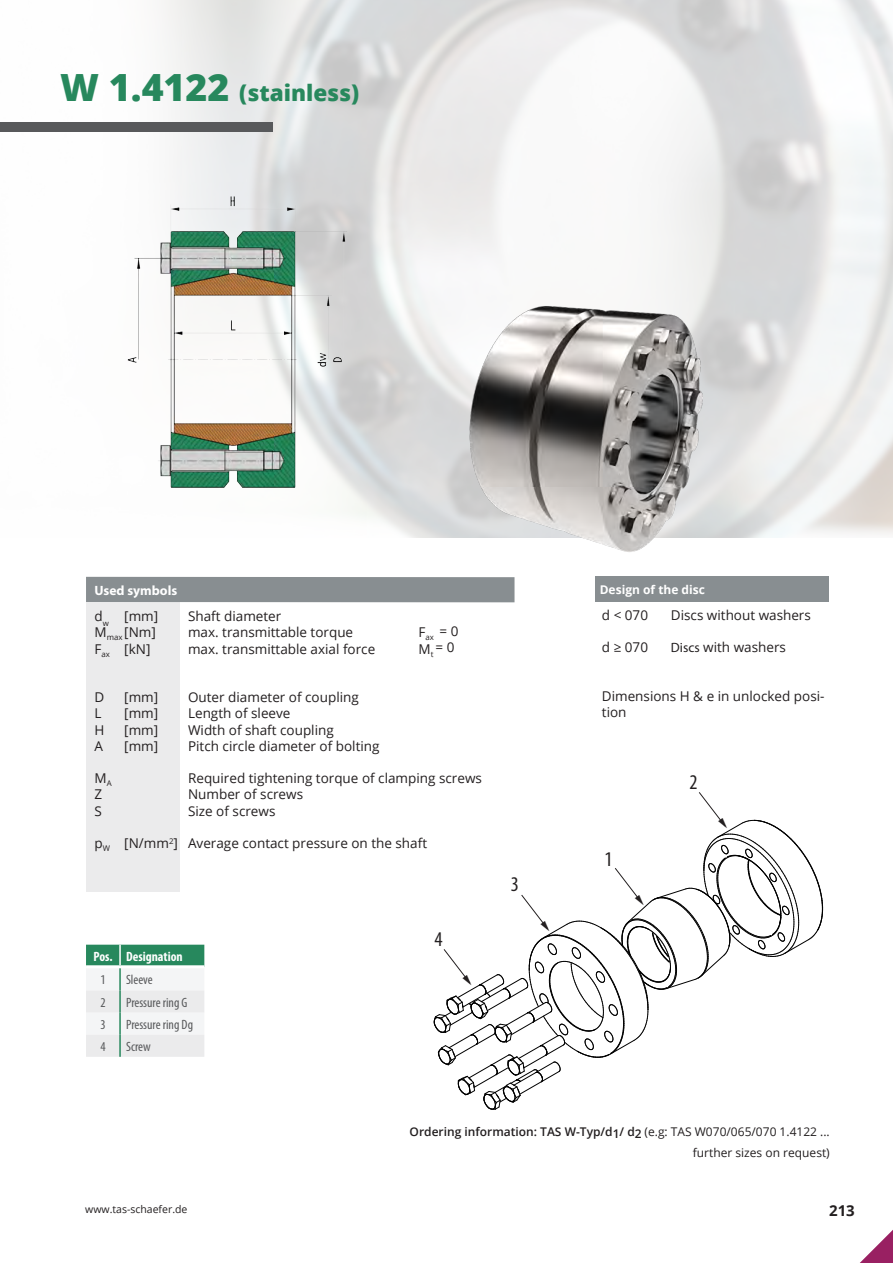
<style>
.page{position:relative;width:893px;height:1263px;background:#fff}
.page>*{position:absolute;margin:0;border:0;box-sizing:border-box;transform-origin:0 0}
.t1{font:800 22.5px "Open Sans";color:#27885d}
.t2{font:condensed 21px "Myriad Pro";color:#231f20}
.t3{font:700 15px "Open Sans";color:#231f20}
.t4{font:13.5px/16.2px "Open Sans";color:#231f20}
.t5{font:condensed 13.5px "Myriad Pro";color:#57585a}
.t6{font:700 condensed 13.5px "Myriad Pro";color:#fff}
.t7{font:700 13.5px "Myriad Pro";color:#fff}
.t8{font:12px/21px "Open Sans";color:#231f20;text-align:right}
.t9{font:700 12px "Open Sans";color:#fff}
.t10{font:10.5px "Open Sans";color:#231f20}
.s1{font-size:37.5px}
.s2{font-family:"Myriad Pro"}
.s3{font-weight:600}
</style>
<div class="page">
<img style="left:0;top:0;width:893px;height:538px">
<div style="left:0;top:122px;width:272px;height:9px;background:#58595b"></div>
<img style="left:90px;top:170px;width:298px;height:335px">
<img style="left:419px;top:302px;width:352px;height:250px">
<div style="left:86px;top:602px;width:94px;height:289px;background:#ebebec"></div>
<div style="left:86px;top:577px;width:428px;height:25px;background:#888e91"></div>
<svg style="left:86px;top:945px;width:118px;height:112px"></svg>
<hr style="left:119px;top:945px;width:2px;height:20px;background:#fff">
<hr style="left:86px;top:965px;width:34px;height:3px;background:#fff">
<hr style="left:120px;top:965px;width:84px;height:3px;background:#fff">
<hr style="left:119px;top:968px;width:2px;height:22px;background:#27885d">
<hr style="left:119px;top:990px;width:2px;height:22px;background:#27885d">
<hr style="left:119px;top:1012px;width:2px;height:23px;background:#27885d">
<hr style="left:119px;top:1035px;width:2px;height:22px;background:#27885d">
<div style="left:595px;top:576px;width:234px;height:26px;background:#888e91"></div>
<svg style="left:860px;top:1230px;width:33px;height:33px"></svg>
<svg style="left:434px;top:792px;width:389px;height:318px"></svg>
<p class="t1" style="left:60px;top:76px;width:301px"><span class="s1">W 1.4122</span> (stainless)</p>
<p class="t7" style="left:95px;top:581px;width:84px">Used symbols</p>
<p class="t4" style="left:95px;top:608px;width:65px">d<sub>w</sub> [mm]</p>
<p class="t4" style="left:188px;top:608px;width:95px">Shaft diameter</p>
<p class="t4" style="left:95px;top:624px;width:63px">M<sub>max</sub> [Nm]</p>
<p class="t4" style="left:188px;top:624px;width:167px">max. transmittable torque</p>
<p class="t4" style="left:419px;top:622px;width:41px">F<sub>ax</sub> = 0</p>
<p class="t4" style="left:95px;top:640px;width:57px">F<sub>ax</sub> [kN]</p>
<p class="t4" style="left:188px;top:640px;width:189px">max. transmittable axial force</p>
<p class="t4" style="left:419px;top:639px;width:37px">M<sub>t</sub> = 0</p>
<p class="t4" style="left:95px;top:689px;width:11px">D</p>
<p class="t4" style="left:124px;top:689px;width:35px">[mm]</p>
<p class="t4" style="left:188px;top:689px;width:172px">Outer diameter of coupling</p>
<p class="t4" style="left:95px;top:705px;width:9px">L</p>
<p class="t4" style="left:124px;top:705px;width:35px">[mm]</p>
<p class="t4" style="left:188px;top:705px;width:104px">Length of sleeve</p>
<p class="t4" style="left:95px;top:721px;width:11px">H</p>
<p class="t4" style="left:124px;top:721px;width:35px">[mm]</p>
<p class="t4" style="left:188px;top:721px;width:147px">Width of shaft coupling</p>
<p class="t4" style="left:95px;top:737px;width:10px">A</p>
<p class="t4" style="left:124px;top:737px;width:35px">[mm]</p>
<p class="t4" style="left:188px;top:737px;width:193px">Pitch circle diameter of bolting</p>
<p class="t4" style="left:95px;top:770px;width:19px">M<sub>A</sub></p>
<p class="t4" style="left:188px;top:770px;width:295px">Required tightening torque of clamping screws</p>
<p class="t4" style="left:95px;top:786px;width:9px">Z</p>
<p class="t4" style="left:188px;top:786px;width:117px">Number of screws</p>
<p class="t4" style="left:95px;top:802px;width:9px">S</p>
<p class="t4" style="left:188px;top:802px;width:89px">Size of screws</p>
<p class="t4" style="left:95px;top:835px;width:334px">p<sub>W</sub> [N/mm<sup>2</sup>] Average contact pressure on the shaft</p>
<p class="t6" style="left:93px;top:948px;width:21px">Pos.</p>
<p class="t6" style="left:126px;top:948px;width:58px">Designation</p>
<p class="t5" style="left:100px;top:972px;width:7px">1</p>
<p class="t5" style="left:126px;top:972px;width:28px">Sleeve</p>
<p class="t5" style="left:100px;top:994px;width:7px">2</p>
<p class="t5" style="left:126px;top:994px;width:63px">Pressure ring G</p>
<p class="t5" style="left:100px;top:1016px;width:7px">3</p>
<p class="t5" style="left:126px;top:1016px;width:69px">Pressure ring Dg</p>
<p class="t5" style="left:100px;top:1038px;width:7px">4</p>
<p class="t5" style="left:126px;top:1038px;width:26px">Screw</p>
<h2 class="t2" style="left:434px;top:927px;width:10px">4</h2>
<p class="t2" style="left:511px;top:871px;width:10px">3</p>
<p class="t9" style="left:600px;top:581px;width:107px">Design of the disc</p>
<p class="t4" style="left:602px;top:607px;width:48px">d &lt; 070</p>
<p class="t4" style="left:671px;top:607px;width:142px">Discs without washers</p>
<p class="t4" style="left:602px;top:639px;width:48px">d ≥ 070</p>
<p class="t4" style="left:671px;top:639px;width:117px"><span class="s2">Discs</span> with washers</p>
<p class="t4" style="left:602px;top:688px;width:224px">Dimensions H &amp; e in unlocked posi&shy;tion</p>
<h2 class="t2" style="left:604px;top:846px;width:10px">1</h2>
<p class="t2" style="left:689px;top:769px;width:10px">2</p>
<p class="t8" style="left:410px;top:1121px;width:422px"><span class="s3">Ordering information: TAS W-Typ/d1/ d2</span> (e.g: TAS W070/065/070 1.4122 ... further sizes on request)</p>
<p class="t10" style="left:85px;top:1202px;width:104px">www.tas-schaefer.de</p>
<p class="t3" style="left:829px;top:1200px;width:27px">213</p>
</div>
